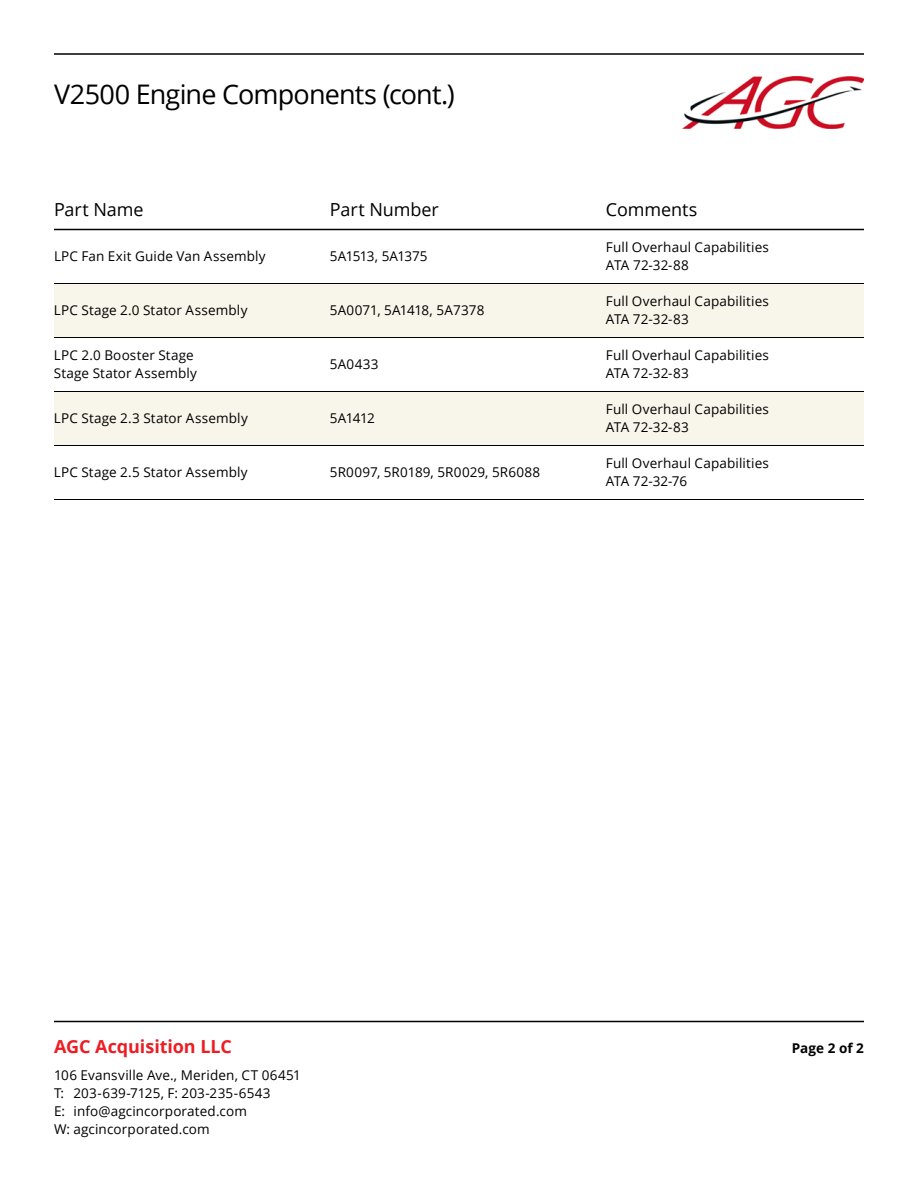
<style>
.page{position:relative;width:918px;height:1188px;background:#fff}
.page>*{position:absolute;margin:0;border:0;box-sizing:border-box;transform-origin:0 0}
.t1{font:27px "Open Sans";letter-spacing:-.03em;color:#000}
.t2{font:18px "Open Sans";letter-spacing:-.005em;color:#000}
.t3{font:700 18px "Open Sans";letter-spacing:-.005em;color:#ed1d24}
.t4{font:13.5px/18px "Open Sans";letter-spacing:.01em;color:#000}
.t5{font:13.5px "Open Sans";letter-spacing:-.05em;color:#000}
.t6{font:700 13.5px "Open Sans";letter-spacing:.01em;color:#000}
</style>
<div class="page">
<img style="left:683px;top:76px;width:181px;height:52px">
<svg style="left:54px;top:284px;width:810px;height:161px;fill:#f8f6eb"></svg>
<hr style="left:54px;top:229px;width:276px;height:1px;background:#000">
<hr style="left:330px;top:229px;width:276px;height:1px;background:#000">
<hr style="left:606px;top:229px;width:258px;height:1px;background:#000">
<hr style="left:54px;top:283px;width:276px;height:1px;background:#000">
<hr style="left:330px;top:283px;width:276px;height:1px;background:#000">
<hr style="left:606px;top:283px;width:258px;height:1px;background:#000">
<hr style="left:54px;top:337px;width:276px;height:1px;background:#000">
<hr style="left:330px;top:337px;width:276px;height:1px;background:#000">
<hr style="left:606px;top:337px;width:258px;height:1px;background:#000">
<hr style="left:54px;top:391px;width:276px;height:1px;background:#000">
<hr style="left:330px;top:391px;width:276px;height:1px;background:#000">
<hr style="left:606px;top:391px;width:258px;height:1px;background:#000">
<hr style="left:54px;top:445px;width:276px;height:1px;background:#000">
<hr style="left:330px;top:445px;width:276px;height:1px;background:#000">
<hr style="left:606px;top:445px;width:258px;height:1px;background:#000">
<hr style="left:54px;top:499px;width:276px;height:1px;background:#000">
<hr style="left:330px;top:499px;width:276px;height:1px;background:#000">
<hr style="left:606px;top:499px;width:258px;height:1px;background:#000">
<hr style="left:54px;top:53px;width:810px;height:2px;background:#000">
<hr style="left:54px;top:1021px;width:810px;height:1px;background:#000">
<h1 class="t1" style="left:54px;top:75px;width:402px">V2500 Engine Components (cont.)</h1>
<h2 class="t2" style="left:54px;top:197px;width:91px">Part Name</h2>
<h2 class="t2" style="left:330px;top:197px;width:110px">Part Number</h2>
<h2 class="t2" style="left:606px;top:197px;width:93px">Comments</h2>
<p class="t4" style="left:54px;top:247px;width:213px">LPC Fan Exit Guide Van Assembly</p>
<p class="t5" style="left:330px;top:247px;width:99px">5A1513, 5A1375</p>
<p class="t4" style="left:606px;top:238px;width:165px">Full Overhaul Capabilities<br>ATA 72-32-88</p>
<p class="t4" style="left:54px;top:301px;width:195px">LPC Stage 2.0 Stator Assembly</p>
<p class="t4" style="left:330px;top:301px;width:156px">5A0071, 5A1418, 5A7378</p>
<p class="t4" style="left:606px;top:292px;width:165px">Full Overhaul Capabilities<br>ATA 72-32-83</p>
<p class="t4" style="left:54px;top:346px;width:145px">LPC 2.0 Booster Stage<br>Stage Stator Assembly</p>
<p class="t4" style="left:330px;top:355px;width:50px">5A0433</p>
<p class="t4" style="left:606px;top:346px;width:165px">Full Overhaul Capabilities<br>ATA 72-32-83</p>
<p class="t4" style="left:54px;top:409px;width:195px">LPC Stage 2.3 Stator Assembly</p>
<p class="t4" style="left:330px;top:409px;width:46px">5A1412</p>
<p class="t4" style="left:606px;top:400px;width:165px">Full Overhaul Capabilities<br>ATA 72-32-83</p>
<p class="t4" style="left:54px;top:463px;width:195px">LPC Stage 2.5 Stator Assembly</p>
<p class="t4" style="left:330px;top:463px;width:212px">5R0097, 5R0189, 5R0029, 5R6088</p>
<p class="t4" style="left:606px;top:454px;width:165px">Full Overhaul Capabilities<br>ATA 72-32-76</p>
<h2 class="t3" style="left:54px;top:1034px;width:180px">AGC Acquisition LLC</h2>
<p class="t4" style="left:54px;top:1066px;width:248px">106 Evansville Ave., Meriden, CT 06451<br>T: 203-639-7125, F: 203-235-6543<br>E: info@agcincorporated.com<br>W: agcincorporated.com</p>
<p class="t6" style="left:792px;top:1039px;width:74px">Page 2 of 2</p>
</div>
